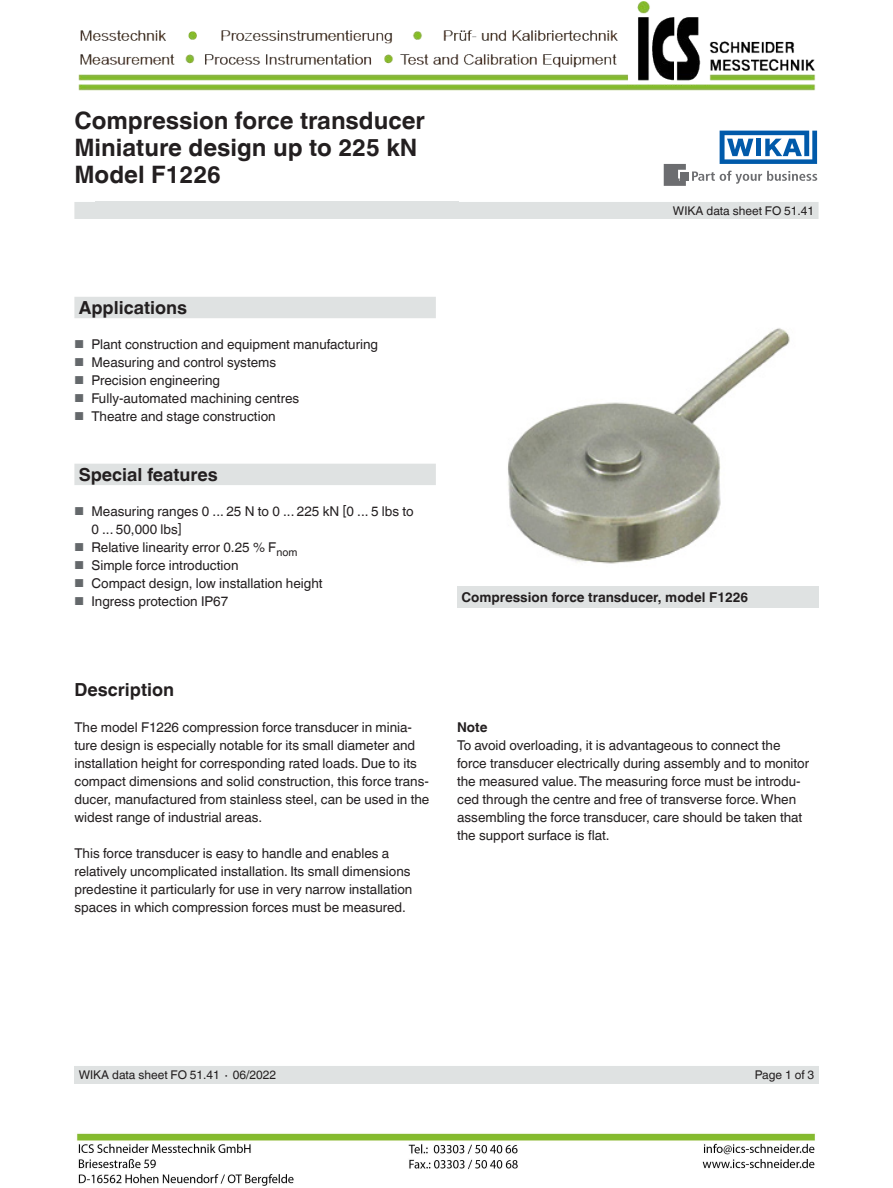
<style>
.page{position:relative;width:893px;height:1188px;background:#fff}
.page>*{position:absolute;margin:0;border:0;box-sizing:border-box;transform-origin:0 0}
.Headline{font:700 24px "Helvetica World";color:#231f20}
.Subheadline1{font:700 18px "Helvetica World";color:#231f20}
.Running_text{font:13.5px/18px "Helvetica World";color:#231f20}
.Subheadline2{font:700 13.5px "Helvetica World";color:#231f20}
.Running_text-2{font:700 13.5px "Helvetica World";color:#231f20}
.t1{font:12px "Helvetica World";color:#231f20}
.s1{font-size:11.55px;color:#64686b}
</style>
<div class="page">
<svg style="left:692px;top:171px;width:125px;height:13px"></svg>
<div style="left:680px;top:172px;width:9px;height:8px;background:#6c6d70"></div>
<svg style="left:664px;top:164px;width:22px;height:22px"></svg>
<svg style="left:720px;top:131px;width:97px;height:33px"></svg>
<div style="left:74px;top:202px;width:745px;height:17px;background:#dfe2e2"></div>
<div style="left:96px;top:202px;width:363px;height:17px;background:#dfe2e2"></div>
<div style="left:74px;top:1066px;width:745px;height:18px;background:#dfe2e2"></div>
<img style="left:478px;top:328px;width:320px;height:259px">
<svg style="left:74px;top:297px;width:362px;height:188px"></svg>
<div style="left:457px;top:587px;width:362px;height:21px;background:#dfe2e2"></div>
<img style="left:78px;top:1px;width:738px;height:90px">
<img style="left:76px;top:1133px;width:739px;height:53px">
<p class="Headline" style="left:74px;top:107px;width:352px">Compression force transducer</p>
<p class="Headline" style="left:74px;top:134px;width:344px">Miniature design up to 225 kN</p>
<p class="Headline" style="left:74px;top:161px;width:148px">Model F1226</p>
<p class="t1" style="left:673px;top:204px;width:143px">WIKA data sheet FO 51.41</p>
<p class="Subheadline1" style="left:79px;top:297px;width:110px">Applications</p>
<p class="Running_text" style="left:74px;top:336px;width:305px"><span class="s1">■</span> Plant construction and equipment manufacturing</p>
<p class="Running_text" style="left:74px;top:354px;width:203px"><span class="s1">■</span> Measuring and control systems</p>
<p class="Running_text" style="left:74px;top:372px;width:147px"><span class="s1">■</span> Precision engineering</p>
<p class="Running_text" style="left:74px;top:390px;width:226px"><span class="s1">■</span> Fully-automated machining centres</p>
<p class="Running_text" style="left:74px;top:408px;width:203px"><span class="s1">■</span> Theatre and stage construction</p>
<p class="Subheadline1" style="left:79px;top:464px;width:141px">Special features</p>
<p class="Running_text" style="left:91px;top:502px;width:324px;text-indent:-17px"><span class="s1">■</span> Measuring ranges 0 ... 25 N to 0 ... 225 kN [0 ... 5 lbs to<br>0 ... 50,000 lbs]</p>
<p class="Running_text" style="left:74px;top:538px;width:224px"><span class="s1">■</span> Relative linearity error 0.25 % F<sub>nom</sub></p>
<p class="Running_text" style="left:74px;top:556px;width:166px"><span class="s1">■</span> Simple force introduction</p>
<p class="Running_text" style="left:74px;top:574px;width:250px"><span class="s1">■</span> Compact design, low installation height</p>
<p class="Running_text" style="left:74px;top:592px;width:155px"><span class="s1">■</span> Ingress protection IP67</p>
<p class="Subheadline2" style="left:461px;top:590px;width:289px">Compression force transducer, model F1226</p>
<p class="Subheadline1" style="left:74px;top:679px;width:101px">Description</p>
<p class="Running_text" style="left:74px;top:719px;width:356px">The model F1226 compression force transducer in minia&shy;ture design is especially notable for its small diameter and installation height for corresponding rated loads. Due to its compact dimensions and solid construction, this force trans&shy;ducer, manufactured from stainless steel, can be used in the widest range of industrial areas.</p>
<p class="Running_text" style="left:74px;top:845px;width:339px">This force transducer is easy to handle and enables a relatively uncomplicated installation. Its small dimensions predestine it particularly for use in very narrow installation spaces in which compression forces must be measured.</p>
<p class="Running_text-2" style="left:457px;top:720px;width:32px">Note</p>
<p class="Running_text" style="left:457px;top:737px;width:354px">To avoid overloading, it is advantageous to connect the force transducer electrically during assembly and to monitor the measured value. The measuring force must be introdu&shy;ced through the centre and free of transverse force. When assembling the force transducer, care should be taken that the support surface is flat.</p>
<p class="t1" style="left:79px;top:1068px;width:199px">WIKA data sheet FO 51.41 ∙ 06/2022</p>
<p class="t1" style="left:755px;top:1068px;width:61px">Page 1 of 3</p>
</div>
